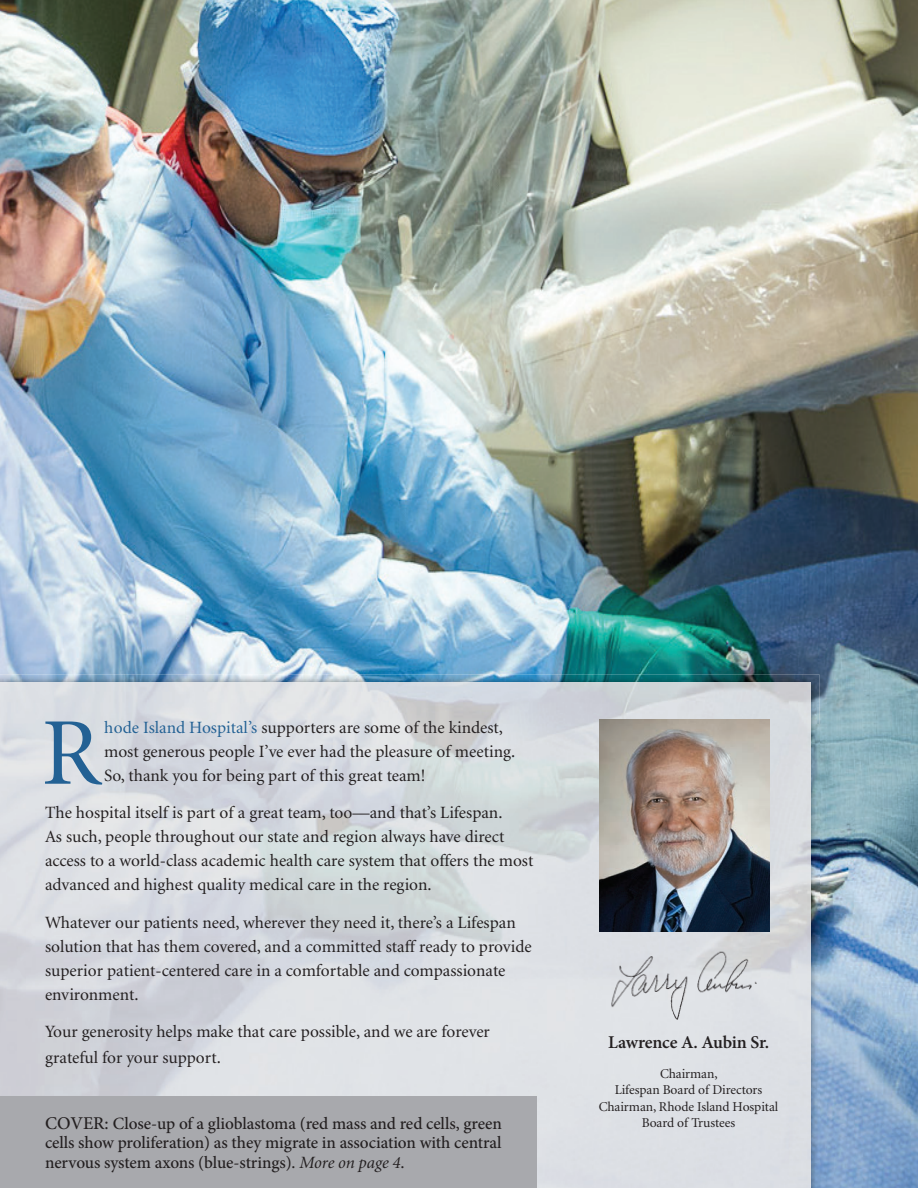
<style>
.page{position:relative;width:918px;height:1188px;background:#fff}
.page>*{position:absolute;margin:0;border:0;box-sizing:border-box;transform-origin:0 0}
.t1{font:95.7px "Minion";color:#236194}
.t2{font:600 18px "Minion Pro";letter-spacing:-.015em;color:#231f20}
.t3{font:17.25px/24px "Minion";color:#231f20}
.t4{font:500 17.25px/19.5px "Minion Pro";letter-spacing:-.005em;color:#231f20;text-align:justify}
.t5{font:13.5px/16.5px "Minion";letter-spacing:-.005em;color:#231f20;text-align:center}
.s1{color:#236194}
.s2{font-size:18px}
.s3{font-family:"Minion";font-weight:400;font-style:italic}
.s4{font-family:"Minion";font-weight:400}
</style>
<div class="page">
<img style="left:0;top:0;width:918px;height:1188px">
<hr style="left:917px;top:606px;width:1px;height:528px;background:#e6e7e9">
<img style="left:0;top:674px;width:819px;height:51px">
<img style="left:811px;top:725px;width:8px;height:463px">
<img style="left:0;top:683px;width:811px;height:505px">
<div style="left:0;top:1097px;width:536px;height:91px;background:#a8a9ad"></div>
<img style="left:600px;top:720px;width:169px;height:211px">
<img style="left:607px;top:946px;width:156px;height:79px">
<h1 class="t1" style="left:42px;top:706px;width:61px">R</h1>
<p class="t3" style="left:104px;top:716px;width:413px"><span class="s1">hode Island Hospital’s</span> supporters are some of the kindest, most generous people I’ve ever had the pleasure of meeting.<br>So, thank you for being part of this great team!</p>
<p class="t3" style="left:45px;top:801px;width:490px">The hospital itself is part of a great team, too—and that’s Lifespan.<br>As such, people throughout our state and region always have direct access to a world-class academic health care system that offers the most advanced and highest quality medical care in the region.</p>
<p class="t3" style="left:45px;top:911px;width:488px">Whatever our patients need, wherever they need it, there’s a Lifespan solution that has them covered, and a committed staff ready to provide superior patient-centered care in a comfortable and compassionate environment.</p>
<p class="t3" style="left:45px;top:1020px;width:446px;line-height:25.5px">Your generosity helps make that care possible, and we are forever grateful for your support.</p>
<p class="t2" style="left:608px;top:1029px;width:163px">Lawrence A. Aubin Sr.</p>
<p class="t5" style="left:599px;top:1065px;width:181px">Chairman,<br>Lifespan Board of Directors<br>Chairman, Rhode Island Hospital<br>Board of Trustees</p>
<p class="t4" style="left:45px;top:1113px;width:458px"><span class="s2">COVER:</span> Close-up of a glioblastoma (red mass and red cells, green cells show proliferation) as they migrate in association with central nervous system axons (blue-strings). <span class="s3">More on page 4</span><span class="s4">.</span></p>
</div>
